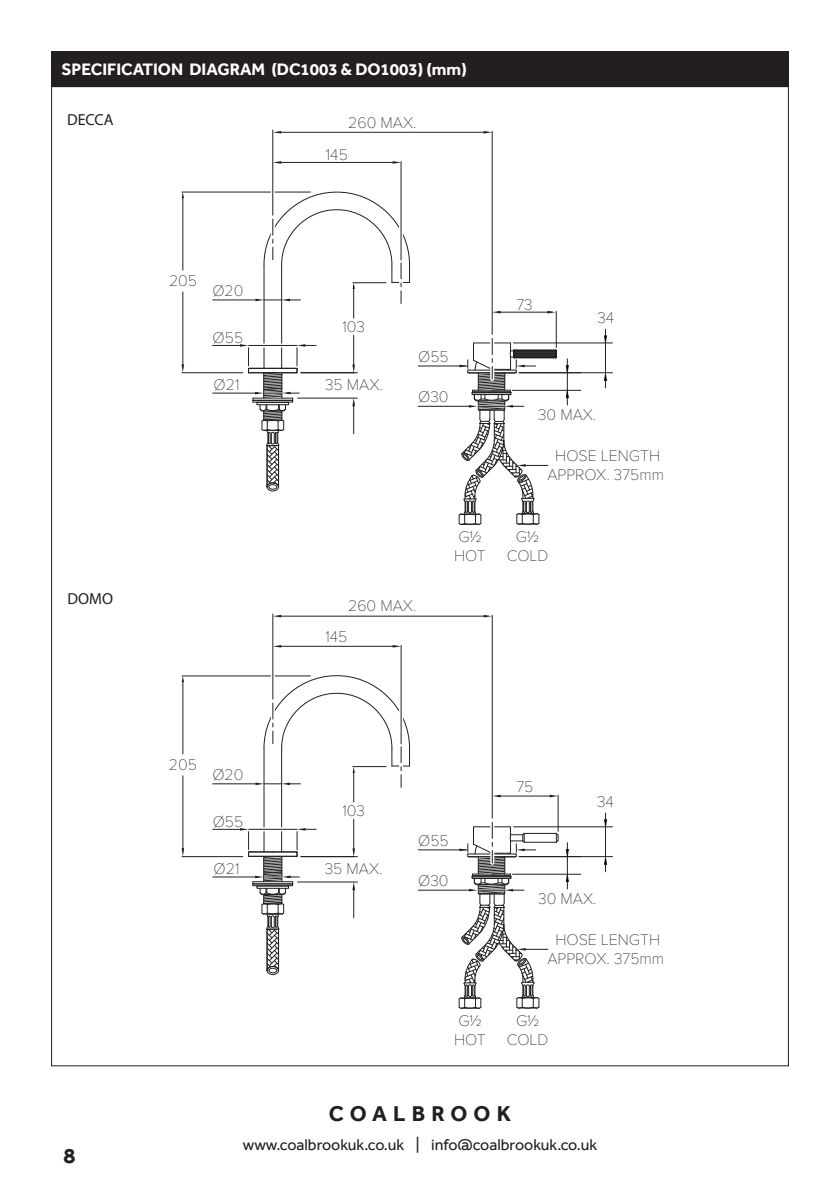
<style>
.page{position:relative;width:840px;height:1191px;background:#fff}
.page>*{position:absolute;margin:0;border:0;box-sizing:border-box;transform-origin:0 0}
.t1{font:700 22px "Effra";letter-spacing:.28em;color:#231f20}
.Coalbrook_page_heading{font:700 17px "Effra";color:#fff}
.t2{font:100 16px/19.2px "Proxima Nova T";color:#231f20;text-align:center}
.t3{font:16px "Effra";color:#231f20}
.t4{font:16px "Myriad Pro";color:#231f20}
</style>
<div class="page">
<hr style="left:524px;top:833px;width:32px;height:1px;background:#231f20">
<hr style="left:524px;top:842px;width:32px;height:1px;background:#231f20">
<svg style="left:555px;top:832px;width:4px;height:11px"></svg>
<hr style="left:263px;top:748px;width:1px;height:104px;background:#231f20">
<hr style="left:281px;top:748px;width:1px;height:104px;background:#231f20">
<hr style="left:263px;top:265px;width:1px;height:103px;background:#231f20">
<hr style="left:281px;top:265px;width:1px;height:103px;background:#231f20">
<hr style="left:418px;top:889px;width:51px;height:1px;background:#231f20">
<hr style="left:512px;top:874px;width:68px;height:1px;background:#231f20">
<hr style="left:418px;top:849px;width:48px;height:1px;background:#231f20">
<hr style="left:557px;top:795px;width:1px;height:36px;background:#231f20">
<hr style="left:497px;top:795px;width:54px;height:1px;background:#231f20">
<hr style="left:518px;top:856px;width:94px;height:1px;background:#231f20">
<hr style="left:513px;top:826px;width:99px;height:1px;background:#231f20">
<hr style="left:353px;top:886px;width:1px;height:31px;background:#231f20">
<hr style="left:353px;top:819px;width:1px;height:30px;background:#231f20">
<hr style="left:353px;top:772px;width:1px;height:30px;background:#231f20">
<hr style="left:297px;top:881px;width:60px;height:1px;background:#231f20">
<hr style="left:301px;top:856px;width:56px;height:1px;background:#231f20">
<hr style="left:212px;top:783px;width:44px;height:1px;background:#231f20">
<hr style="left:248px;top:827px;width:49px;height:4px;background:#fff">
<hr style="left:182px;top:856px;width:61px;height:1px;background:#231f20">
<hr style="left:182px;top:675px;width:128px;height:1px;background:#231f20">
<hr style="left:182px;top:776px;width:1px;height:73px;background:#231f20">
<hr style="left:182px;top:681px;width:1px;height:73px;background:#231f20">
<svg style="left:273px;top:614px;width:1px;height:59px"></svg>
<hr style="left:272px;top:614px;width:1px;height:85px;background:#231f20">
<svg style="left:401px;top:645px;width:1px;height:28px"></svg>
<hr style="left:400px;top:645px;width:1px;height:99px;background:#231f20">
<hr style="left:280px;top:646px;width:113px;height:1px;background:#231f20">
<svg style="left:273px;top:615px;width:8px;height:2px"></svg>
<hr style="left:491px;top:615px;width:1px;height:203px;background:#231f20">
<hr style="left:281px;top:616px;width:203px;height:1px;background:#231f20">
<svg style="left:483px;top:615px;width:9px;height:2px"></svg>
<svg style="left:273px;top:645px;width:8px;height:2px"></svg>
<svg style="left:392px;top:645px;width:9px;height:2px"></svg>
<svg style="left:212px;top:828px;width:104px;height:147px"></svg>
<svg style="left:352px;top:848px;width:3px;height:8px"></svg>
<svg style="left:352px;top:881px;width:3px;height:9px"></svg>
<svg style="left:182px;top:675px;width:2px;height:7px"></svg>
<svg style="left:181px;top:848px;width:3px;height:8px"></svg>
<svg style="left:492px;top:794px;width:8px;height:3px"></svg>
<svg style="left:549px;top:794px;width:9px;height:3px"></svg>
<svg style="left:458px;top:822px;width:89px;height:187px"></svg>
<svg style="left:565px;top:842px;width:3px;height:47px"></svg>
<svg style="left:603px;top:813px;width:3px;height:58px"></svg>
<hr style="left:418px;top:406px;width:51px;height:1px;background:#231f20">
<hr style="left:512px;top:390px;width:68px;height:1px;background:#231f20">
<hr style="left:418px;top:366px;width:48px;height:1px;background:#231f20">
<hr style="left:555px;top:311px;width:1px;height:36px;background:#231f20">
<hr style="left:497px;top:312px;width:54px;height:1px;background:#231f20">
<hr style="left:518px;top:372px;width:94px;height:1px;background:#231f20">
<hr style="left:513px;top:342px;width:99px;height:1px;background:#231f20">
<hr style="left:353px;top:403px;width:1px;height:31px;background:#231f20">
<hr style="left:353px;top:335px;width:1px;height:31px;background:#231f20">
<hr style="left:353px;top:286px;width:1px;height:32px;background:#231f20">
<hr style="left:297px;top:398px;width:60px;height:1px;background:#231f20">
<hr style="left:301px;top:372px;width:56px;height:1px;background:#231f20">
<hr style="left:212px;top:299px;width:44px;height:1px;background:#231f20">
<hr style="left:248px;top:343px;width:49px;height:4px;background:#fff">
<hr style="left:182px;top:372px;width:60px;height:1px;background:#231f20">
<hr style="left:182px;top:192px;width:128px;height:1px;background:#231f20">
<hr style="left:182px;top:292px;width:1px;height:73px;background:#231f20">
<hr style="left:182px;top:197px;width:1px;height:73px;background:#231f20">
<svg style="left:273px;top:130px;width:1px;height:60px"></svg>
<hr style="left:272px;top:130px;width:1px;height:85px;background:#231f20">
<svg style="left:401px;top:161px;width:1px;height:29px"></svg>
<hr style="left:400px;top:161px;width:1px;height:99px;background:#231f20">
<hr style="left:280px;top:162px;width:113px;height:1px;background:#231f20">
<svg style="left:272px;top:131px;width:9px;height:3px"></svg>
<hr style="left:491px;top:131px;width:1px;height:203px;background:#231f20">
<hr style="left:280px;top:132px;width:204px;height:1px;background:#231f20">
<svg style="left:483px;top:131px;width:9px;height:3px"></svg>
<svg style="left:272px;top:161px;width:9px;height:3px"></svg>
<svg style="left:392px;top:161px;width:9px;height:3px"></svg>
<svg style="left:212px;top:344px;width:104px;height:147px"></svg>
<svg style="left:352px;top:364px;width:3px;height:9px"></svg>
<svg style="left:352px;top:398px;width:3px;height:8px"></svg>
<svg style="left:182px;top:192px;width:2px;height:6px"></svg>
<svg style="left:181px;top:364px;width:3px;height:9px"></svg>
<svg style="left:492px;top:311px;width:8px;height:2px"></svg>
<svg style="left:547px;top:311px;width:8px;height:2px"></svg>
<svg style="left:458px;top:338px;width:98px;height:187px"></svg>
<svg style="left:565px;top:359px;width:3px;height:46px"></svg>
<svg style="left:604px;top:374px;width:2px;height:14px"></svg>
<svg style="left:604px;top:329px;width:2px;height:13px"></svg>
<hr style="left:604px;top:343px;width:1px;height:30px;background:#231f20">
<svg style="left:255px;top:190px;width:155px;height:113px"></svg>
<svg style="left:255px;top:673px;width:155px;height:114px"></svg>
<div style="left:51px;top:51px;width:737px;height:36px;background:#231f20"></div>
<p class="Coalbrook_page_heading" style="left:61px;top:59px;width:406px">SPECIFICATION DIAGRAM (DC1003 &amp; DO1003) (mm)</p>
<p class="t4" style="left:67px;top:110px;width:48px">DECCA</p>
<p class="t4" style="left:68px;top:589px;width:47px">DOMO</p>
<h1 class="t1" style="left:63px;top:1142px;width:13px">8</h1>
<p class="t2" style="left:169px;top:270px;width:30px">205</p>
<p class="t2" style="left:212px;top:280px;width:33px">Ø20</p>
<p class="t2" style="left:212px;top:327px;width:32px">Ø55</p>
<p class="t2" style="left:213px;top:374px;width:27px">Ø21</p>
<p class="t2" style="left:348px;top:112px;width:70px">260 MAX.</p>
<p class="t2" style="left:326px;top:144px;width:23px">145</p>
<p class="t2" style="left:342px;top:316px;width:24px">103</p>
<p class="t2" style="left:325px;top:374px;width:59px">35 MAX.</p>
<p class="t2" style="left:418px;top:346px;width:32px">Ø55</p>
<p class="t2" style="left:418px;top:386px;width:32px">Ø30</p>
<p class="t2" style="left:516px;top:294px;width:18px">73</p>
<p class="t2" style="left:597px;top:307px;width:18px">34</p>
<p class="t2" style="left:537px;top:404px;width:60px">30 MAX.</p>
<p class="t2" style="left:547px;top:445px;width:118px">HOSE LENGTH<br>APPROX. 375mm</p>
<p class="t2" style="left:454px;top:526px;width:33px;text-align:left">G½<br>HOT</p>
<p class="t2" style="left:506px;top:526px;width:43px">G½<br>COLD</p>
<p class="t2" style="left:348px;top:595px;width:70px">260 MAX.</p>
<p class="t2" style="left:325px;top:625px;width:23px">145</p>
<p class="t2" style="left:169px;top:754px;width:30px">205</p>
<p class="t2" style="left:212px;top:764px;width:33px">Ø20</p>
<p class="t2" style="left:212px;top:810px;width:32px">Ø55</p>
<p class="t2" style="left:213px;top:858px;width:27px">Ø21</p>
<p class="t2" style="left:342px;top:800px;width:24px">103</p>
<p class="t2" style="left:324px;top:858px;width:59px">35 MAX.</p>
<p class="t2" style="left:418px;top:829px;width:32px">Ø55</p>
<p class="t2" style="left:418px;top:870px;width:32px">Ø30</p>
<p class="t2" style="left:516px;top:775px;width:18px">75</p>
<p class="t2" style="left:596px;top:790px;width:18px">34</p>
<p class="t2" style="left:538px;top:888px;width:60px">30 MAX.</p>
<p class="t2" style="left:547px;top:928px;width:118px">HOSE LENGTH<br>APPROX. 375mm</p>
<p class="t2" style="left:454px;top:1009px;width:33px;text-align:left">G½<br>HOT</p>
<p class="t2" style="left:506px;top:1009px;width:43px">G½<br>COLD</p>
<h1 class="t1" style="left:329px;top:1100px;width:183px">COALBROOK</h1>
<p class="t3" style="left:243px;top:1135px;width:355px">www.coalbrookuk.co.uk | info@coalbrookuk.co.uk</p>
</div>
